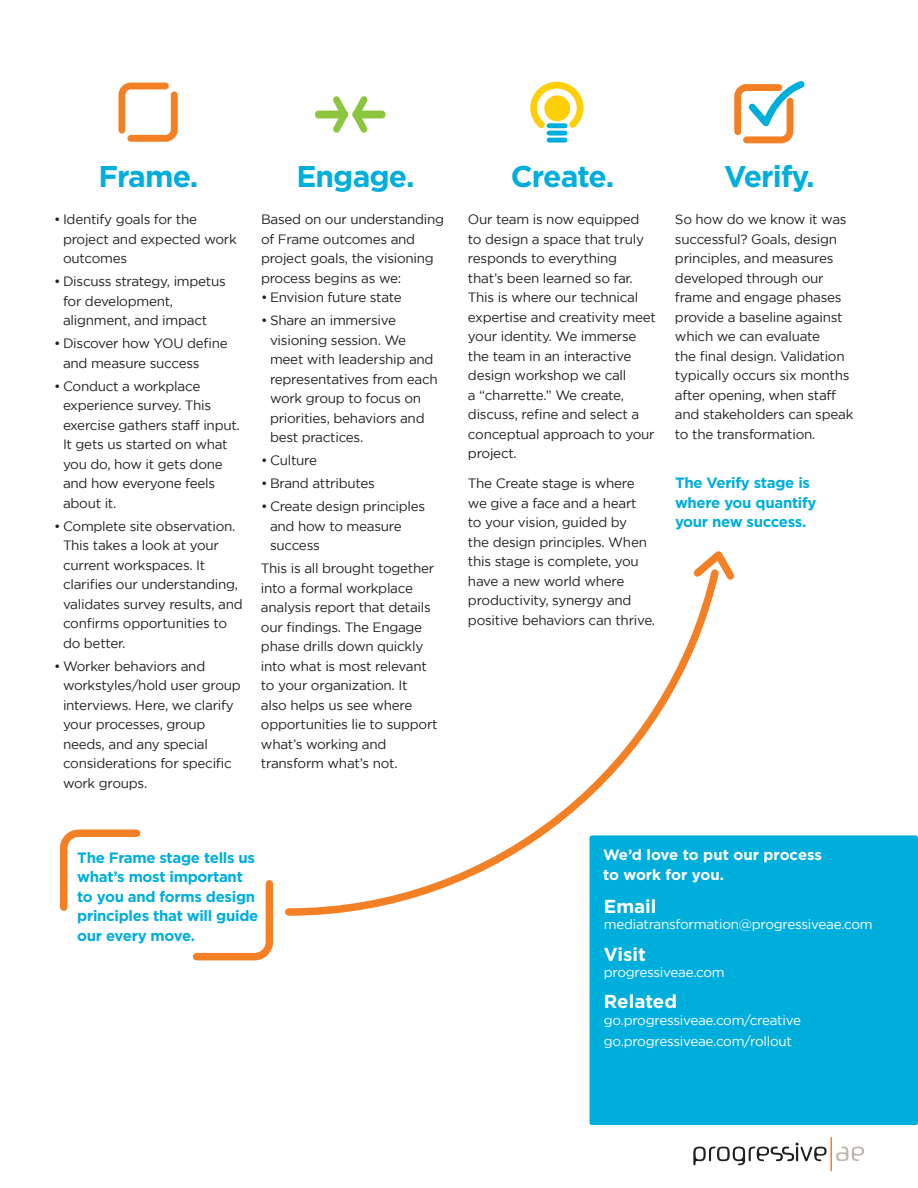
<style>
.page{position:relative;width:918px;height:1188px;background:#fff}
.page>*{position:absolute;margin:0;border:0;box-sizing:border-box;transform-origin:0 0}
.t1{font:700 30px "Gotham";letter-spacing:-.03em;color:#00aedc}
.t2{font:700 18.75px "Gotham";color:#fff}
.subhead{font:700 15px/19.5px "Gotham";letter-spacing:-.02em;color:#00aedc}
.t3{font:700 15px/19.5px "Gotham";color:#fff}
.bullet{font:13.5px/19.5px "Gotham";letter-spacing:-.02em;color:#231f20}
.t4{font:13.5px "Gotham";letter-spacing:-.02em;color:#fff}
</style>
<div class="page">
<div style="left:592px;top:838px;width:324px;height:285px;background:#00aedc"></div>
<div style="left:590px;top:835px;width:328px;height:290px;border:4px solid #00aedc"></div>
<svg style="left:192px;top:880px;width:82px;height:81px"></svg>
<svg style="left:60px;top:829px;width:81px;height:82px"></svg>
<svg style="left:118px;top:82px;width:60px;height:60px"></svg>
<svg style="left:315px;top:96px;width:71px;height:37px"></svg>
<svg style="left:530px;top:81px;width:54px;height:53px"></svg>
<div style="left:549px;top:123px;width:16px;height:5px;background:#00aedc"></div>
<div style="left:549px;top:131px;width:16px;height:5px;background:#00aedc"></div>
<div style="left:549px;top:138px;width:16px;height:5px;background:#00aedc"></div>
<div style="left:544px;top:95px;width:26px;height:26px;background:#fece08;border-radius:50%"></div>
<svg style="left:734px;top:81px;width:71px;height:63px"></svg>
<svg style="left:285px;top:586px;width:439px;height:334px"></svg>
<svg style="left:693px;top:551px;width:42px;height:35px"></svg>
<svg style="left:693px;top:1143px;width:134px;height:22px"></svg>
<svg style="left:836px;top:1147px;width:28px;height:14px"></svg>
<hr style="left:830px;top:1137px;width:2px;height:34px;background:#f48026">
<p class="t1" style="left:99px;top:159px;width:101px">Frame.</p>
<p class="t1" style="left:296px;top:159px;width:120px">Engage.</p>
<p class="t1" style="left:511px;top:159px;width:105px">Create.</p>
<p class="t1" style="left:724px;top:159px;width:92px">Verify.</p>
<p class="bullet" style="left:63px;top:210px;width:175px;text-indent:-9px">• Identify goals for the project and expected work outcomes</p>
<p class="bullet" style="left:63px;top:272px;width:164px;text-indent:-9px">• Discuss strategy, impetus for development, alignment, and impact</p>
<p class="bullet" style="left:63px;top:334px;width:166px;text-indent:-9px">• Discover how YOU define and measure success</p>
<p class="bullet" style="left:63px;top:376px;width:178px;text-indent:-9px">• Conduct a workplace experience survey. This exercise gathers staff input.<br>It gets us started on what you do, how it gets done and how everyone feels about it.</p>
<p class="bullet" style="left:63px;top:516px;width:181px;text-indent:-9px">• Complete site observation.<br>This takes a look at your current workspaces. It clarifies our understanding, validates survey results, and confirms opportunities to do better.</p>
<p class="bullet" style="left:63px;top:656px;width:179px;text-indent:-9px">• Worker behaviors and workstyles/hold user group interviews. Here, we clarify your processes, group needs, and any special considerations for specific work groups.</p>
<p class="bullet" style="left:675px;top:209px;width:180px">So how do we know it was successful? Goals, design principles, and measures developed through our frame and engage phases provide a baseline against which we can evaluate<br>the final design. Validation typically occurs six months after opening, when staff and stakeholders can speak to the transformation.</p>
<p class="subhead" style="left:675px;top:473px;width:143px">The Verify stage is where you quantify your new success.</p>
<p class="bullet" style="left:468px;top:210px;width:189px">Our team is now equipped to design a space that truly responds to everything that’s been learned so far.<br>This is where our technical expertise and creativity meet your identity. We immerse the team in an interactive design workshop we call<br>a “charrette.” We create, discuss, refine and select a conceptual approach to your project.</p>
<p class="bullet" style="left:468px;top:473px;width:189px">The Create stage is where we give a face and a heart<br>to your vision, guided by<br>the design principles. When this stage is complete, you have a new world where productivity, synergy and positive behaviors can thrive.</p>
<p class="bullet" style="left:261px;top:210px;width:185px">Based on our understanding of Frame outcomes and project goals, the visioning process begins as we:</p>
<p class="bullet" style="left:261px;top:288px;width:142px">• Envision future state</p>
<p class="bullet" style="left:270px;top:311px;width:169px;text-indent:-9px">• Share an immersive visioning session. We meet with leadership and representatives from each work group to focus on priorities, behaviors and best practices.</p>
<p class="bullet" style="left:261px;top:451px;width:58px">• Culture</p>
<p class="bullet" style="left:261px;top:474px;width:115px">• Brand attributes</p>
<p class="bullet" style="left:270px;top:497px;width:157px;text-indent:-9px">• Create design principles and how to measure success</p>
<p class="bullet" style="left:261px;top:559px;width:178px">This is all brought together into a formal workplace analysis report that details our findings. The Engage phase drills down quickly into what is most relevant to your organization. It<br>also helps us see where opportunities lie to support what’s working and transform what’s not.</p>
<p class="subhead" style="left:77px;top:847px;width:183px">The Frame stage tells us what’s most important to you and forms design principles that will guide our every move.</p>
<p class="t3" style="left:603px;top:845px;width:221px">We’d love to put our process to work for you.</p>
<p class="t2" style="left:604px;top:895px;width:54px">Email</p>
<p class="t4" style="left:604px;top:917px;width:270px">mediatransformation@progressiveae.com</p>
<p class="t2" style="left:604px;top:943px;width:44px">Visit</p>
<p class="t4" style="left:604px;top:965px;width:122px">progressiveae.com</p>
<p class="t2" style="left:604px;top:991px;width:75px">Related</p>
<p class="t4" style="left:604px;top:1012px;width:199px">go.progressiveae.com/creative</p>
<p class="t4" style="left:604px;top:1034px;width:190px">go.progressiveae.com/rollout</p>
</div>
